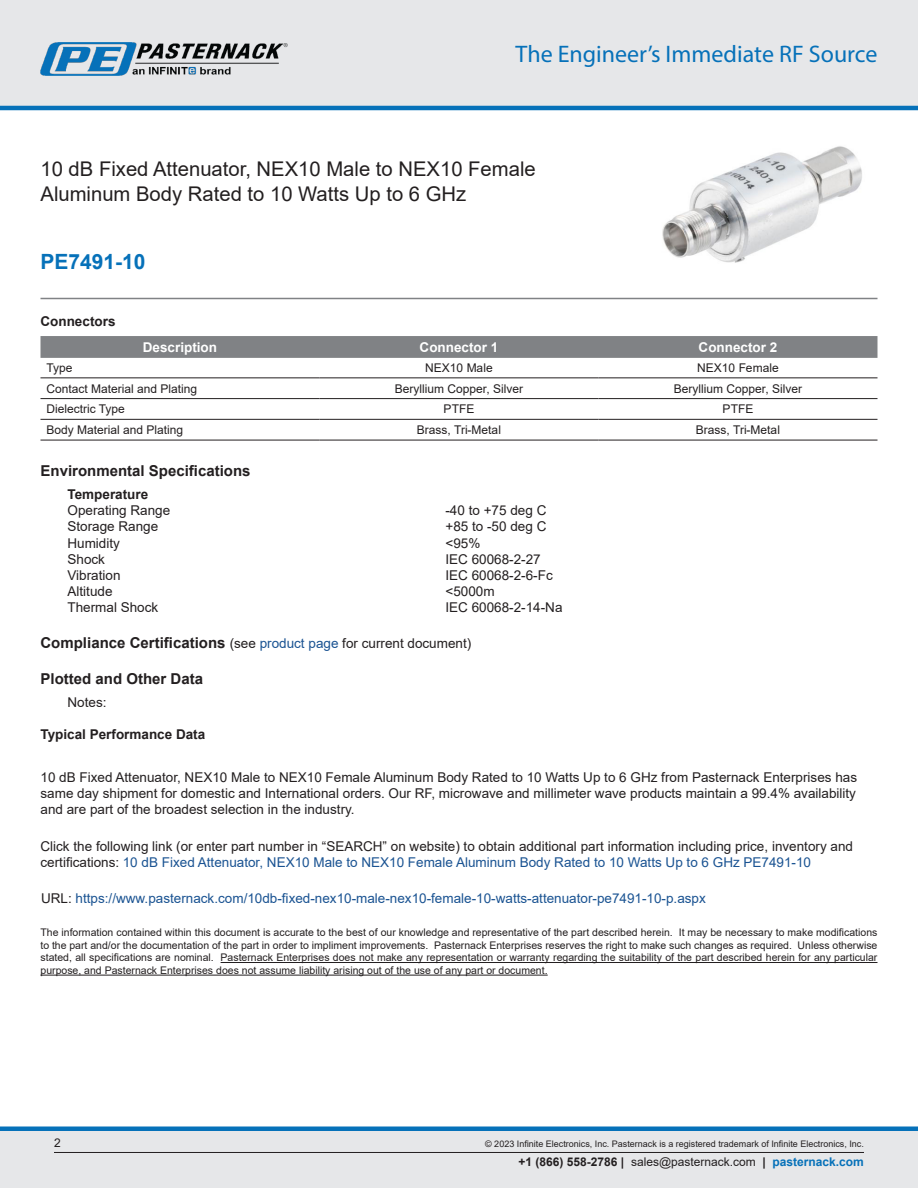
<style>
.page{position:relative;width:918px;height:1188px;background:#fff}
.page>*{position:absolute;margin:0;border:0;box-sizing:border-box;transform-origin:0 0}
.t1{font:24px "Myriad Pro";color:#0671b9}
.Branded_Part_No{font:700 21px "Arial";color:#0671b9}
.Web_Description_Para{font:20.25px/24.3px "Arial";color:#231f20}
.Head1_for_Compliance{font:700 15px "Arial";color:#231f20}
.Head1{font:700 15px "Arial";color:#231f20}
.Web_Description_Para-2{font:13.5px/16.2px "Arial";color:#231f20;text-align:justify}
.Specs_Para{font:13.5px "Arial";color:#231f20}
.Web_Description_Para-3{font:13.5px "Arial";color:#1a5392}
.Head2{font:700 13.5px "Arial";color:#231f20}
.Table_Header{font:700 13.5px "Arial";color:#fff}
.Head2_after_Head1{font:700 13.5px "Arial";color:#231f20}
.Specs_Notes_Para{font:13.5px "Arial";color:#231f20}
.Table_Body_Left{font:12px "Arial";color:#231f20}
.Table_Body{font:12px "Arial";color:#231f20}
.t2{font:10.5px/12.6px "Arial";color:#231f20;text-align:justify}
.Copyright_disclaimer{font:9px "Arial";color:#231f20}
.s1{font-weight:400;font-size:13.5px}
.s2{font-weight:400;font-size:13.5px;color:#1a5392}
.s3{color:#1a5392}
.s4{color:#231f20}
.s5{font-weight:700}
.s6{font-weight:700;color:#0671b9}
</style>
<div class="page">
<div style="left:0;top:0;width:918px;height:108px;background:#e6e7e9"></div>
<hr style="left:0;top:106px;width:918px;height:4px;background:#0671b9">
<img style="left:40px;top:42px;width:248px;height:34px">
<div style="left:0;top:1131px;width:918px;height:57px;background:#e6e7e9"></div>
<div style="left:0;top:1126px;width:918px;height:5px;background:#0671b9"></div>
<hr style="left:54px;top:1152px;width:810px;height:1px;background:#231f20">
<hr style="left:40px;top:298px;width:838px;height:1px;background:#808285">
<img style="left:662px;top:146px;width:200px;height:117px">
<hr style="left:221px;top:962px;width:657px;height:1px;background:#231f20">
<hr style="left:40px;top:975px;width:508px;height:1px;background:#231f20">
<div style="left:40px;top:336px;width:838px;height:22px;background:#808285"></div>
<hr style="left:40px;top:378px;width:280px;height:1px;background:#231f20">
<hr style="left:320px;top:378px;width:278px;height:1px;background:#231f20">
<hr style="left:598px;top:378px;width:280px;height:1px;background:#231f20">
<hr style="left:40px;top:398px;width:280px;height:1px;background:#231f20">
<hr style="left:320px;top:398px;width:278px;height:1px;background:#231f20">
<hr style="left:598px;top:398px;width:280px;height:1px;background:#231f20">
<hr style="left:40px;top:419px;width:280px;height:1px;background:#231f20">
<hr style="left:320px;top:419px;width:278px;height:1px;background:#231f20">
<hr style="left:598px;top:419px;width:280px;height:1px;background:#231f20">
<hr style="left:40px;top:440px;width:280px;height:1px;background:#231f20">
<hr style="left:320px;top:440px;width:278px;height:1px;background:#231f20">
<hr style="left:598px;top:440px;width:280px;height:1px;background:#231f20">
<h1 class="t1" style="left:516px;top:39px;width:363px">The Engineer’s Immediate RF Source</h1>
<h1 class="Web_Description_Para" style="left:40px;top:157px;width:497px">10 dB Fixed Attenuator, NEX10 Male to NEX10 Female<br>Aluminum Body Rated to 10 Watts Up to 6 GHz</h1>
<p class="Branded_Part_No" style="left:40px;top:247px;width:107px">PE7491-10</p>
<p class="Head2" style="left:40px;top:312px;width:77px">Connectors</p>
<p class="Table_Header" style="left:143px;top:338px;width:76px">Description</p>
<p class="Table_Header" style="left:420px;top:338px;width:80px">Connector 1</p>
<p class="Table_Header" style="left:699px;top:338px;width:80px">Connector 2</p>
<p class="Table_Body_Left" style="left:46px;top:359px;width:28px">Type</p>
<p class="Table_Body" style="left:425px;top:359px;width:69px">NEX10 Male</p>
<p class="Table_Body" style="left:697px;top:359px;width:83px">NEX10 Female</p>
<p class="Table_Body_Left" style="left:46px;top:380px;width:152px">Contact Material and Plating</p>
<p class="Table_Body" style="left:395px;top:380px;width:130px">Beryllium Copper, Silver</p>
<p class="Table_Body" style="left:674px;top:380px;width:130px">Beryllium Copper, Silver</p>
<p class="Table_Body_Left" style="left:46px;top:401px;width:80px">Dielectric Type</p>
<p class="Table_Body" style="left:444px;top:401px;width:32px">PTFE</p>
<p class="Table_Body" style="left:723px;top:401px;width:32px">PTFE</p>
<p class="Table_Body_Left" style="left:46px;top:422px;width:138px">Body Material and Plating</p>
<p class="Table_Body" style="left:417px;top:422px;width:86px">Brass, Tri-Metal</p>
<p class="Table_Body" style="left:696px;top:422px;width:86px">Brass, Tri-Metal</p>
<p class="Head1" style="left:40px;top:460px;width:212px">Environmental Specifications</p>
<p class="Head2_after_Head1" style="left:68px;top:485px;width:82px">Temperature</p>
<p class="Specs_Para" style="left:68px;top:501px;width:104px">Operating Range</p>
<p class="Specs_Para" style="left:446px;top:501px;width:102px">-40 to +75 deg C</p>
<p class="Specs_Para" style="left:68px;top:517px;width:92px">Storage Range</p>
<p class="Specs_Para" style="left:446px;top:517px;width:102px">+85 to -50 deg C</p>
<p class="Specs_Para" style="left:68px;top:534px;width:54px">Humidity</p>
<p class="Specs_Para" style="left:446px;top:534px;width:36px">&lt;95%</p>
<p class="Specs_Para" style="left:68px;top:550px;width:39px">Shock</p>
<p class="Specs_Para" style="left:446px;top:550px;width:97px">IEC 60068-2-27</p>
<p class="Specs_Para" style="left:68px;top:566px;width:55px">Vibration</p>
<p class="Specs_Para" style="left:446px;top:566px;width:109px">IEC 60068-2-6-Fc</p>
<p class="Specs_Para" style="left:68px;top:582px;width:47px">Altitude</p>
<p class="Specs_Para" style="left:446px;top:582px;width:51px">&lt;5000m</p>
<p class="Specs_Para" style="left:68px;top:598px;width:92px">Thermal Shock</p>
<p class="Specs_Para" style="left:446px;top:598px;width:119px">IEC 60068-2-14-Na</p>
<p class="Head1_for_Compliance" style="left:40px;top:633px;width:432px">Compliance Certifications <span class="s1">(see</span> <span class="s2">product page</span> <span class="s1">for current document)</span></p>
<p class="Head1_for_Compliance" style="left:40px;top:669px;width:164px">Plotted and Other Data</p>
<p class="Specs_Notes_Para" style="left:68px;top:693px;width:41px">Notes:</p>
<p class="Head2" style="left:40px;top:724px;width:166px">Typical Performance Data</p>
<h1 class="Web_Description_Para-2" style="left:40px;top:769px;width:818px">10 dB Fixed Attenuator, NEX10 Male to NEX10 Female Aluminum Body Rated to 10 Watts Up to 6 GHz from Pasternack Enterprises has same day shipment for domestic and International orders. Our RF, microwave and millimeter wave products maintain a 99.4% availability and are part of the broadest selection in the industry.</h1>
<h1 class="Web_Description_Para-2" style="left:40px;top:838px;width:814px">Click the following link (or enter part number in “SEARCH” on website) to obtain additional part information including price, inventory and certifications: <span class="s3">10 dB Fixed Attenuator, NEX10 Male to NEX10 Female Aluminum Body Rated to 10 Watts Up to 6 GHz PE7491-10</span></h1>
<h1 class="Web_Description_Para-3" style="left:41px;top:889px;width:666px"><span class="s4">URL:</span> https://www.pasternack.com/10db-fixed-nex10-male-nex10-female-10-watts-attenuator-pe7491-10-p.aspx</h1>
<p class="t2" style="left:40px;top:926px;width:838px">The information contained within this document is accurate to the best of our knowledge and representative of the part described herein. It may be necessary to make modifications to the part and/or the documentation of the part in order to impliment improvements. Pasternack Enterprises reserves the right to make such changes as required. Unless otherwise stated, all specifications are nominal. Pasternack Enterprises does not make any representation or warranty regarding the suitability of the part described herein for any particular purpose, and Pasternack Enterprises does not assume liability arising out of the use of any part or document.</p>
<p class="Table_Body_Left" style="left:54px;top:1135px;width:8px">2</p>
<p class="Copyright_disclaimer" style="left:485px;top:1138px;width:380px">© 2023 Infinite Electronics, Inc. Pasternack is a registered trademark of Infinite Electronics, Inc.</p>
<p class="Table_Body_Left" style="left:519px;top:1153px;width:347px"><span class="s5">+1 (866) 558-2786 |</span> sales@pasternack.com <span class="s5">|</span> <span class="s6">pasternack.com</span></p>
</div>
